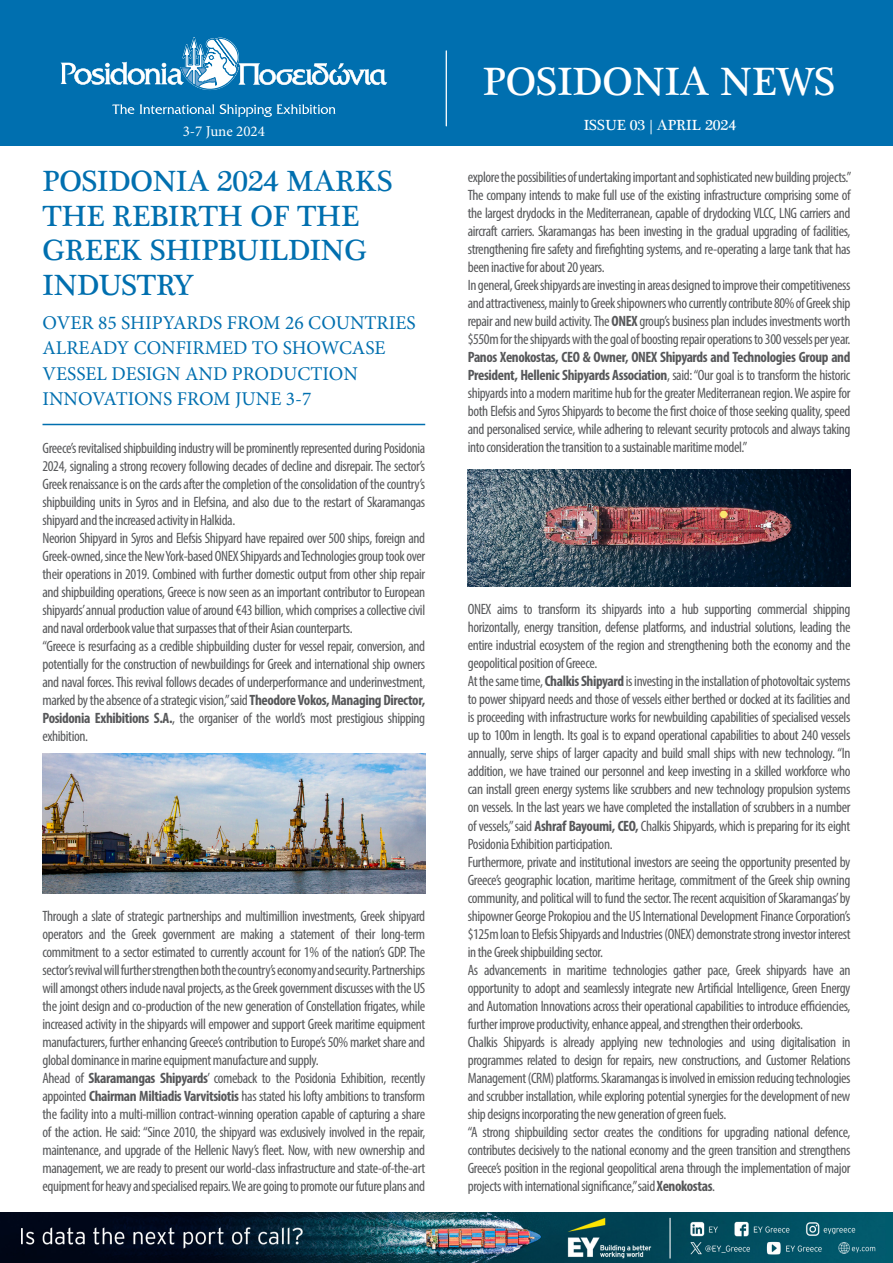
<style>
.page{position:relative;width:893px;height:1263px;background:#fff}
.page>*{position:absolute;margin:0;border:0;box-sizing:border-box;transform-origin:0 0}
.t1{font:40.5px "Plantagenet Cherokee";color:#fff}
.t2{font:30px/34.5px "Plantagenet Cherokee";letter-spacing:-.005em;color:#006faf}
.t3{font:19.5px/25.5px "Minion Pro";color:#006faf}
.t4{font:condensed 15px/18px "Myriad Pro";letter-spacing:-.025em;color:#57585a;text-align:justify}
.t5{font:15px "Plantagenet Cherokee";color:#fff}
.t6{font:15px "Minion Pro";color:#fff}
.s1{font-weight:700}
</style>
<div class="page">
<img style="left:0;top:1212px;width:893px;height:51px">
<div style="left:0;top:0;width:893px;height:145px;background:#006faf"></div>
<hr style="left:446px;top:51px;width:1px;height:75px;background:#fff">
<svg style="left:60px;top:37px;width:327px;height:54px"></svg>
<svg style="left:112px;top:104px;width:22px;height:10px"></svg>
<svg style="left:140px;top:104px;width:74px;height:10px"></svg>
<svg style="left:220px;top:104px;width:116px;height:13px"></svg>
<hr style="left:43px;top:424px;width:382px;height:1px;background:#006faf">
<img style="left:468px;top:470px;width:382px;height:117px">
<img style="left:43px;top:754px;width:382px;height:139px">
<p class="t6" style="left:183px;top:121px;width:84px">3-7 June 2024</p>
<p class="t2" style="left:43px;top:165px;width:352px">POSIDONIA 2024 MARKS<br>THE REBIRTH OF THE<br>GREEK SHIPBUILDING<br>INDUSTRY</p>
<p class="t3" style="left:43px;top:310px;width:375px">OVER 85 SHIPYARDS FROM 26 COUNTRIES<br>ALREADY CONFIRMED TO SHOWCASE<br>VESSEL DESIGN AND PRODUCTION<br>INNOVATIONS FROM JUNE 3-7</p>
<p class="t4" style="left:43px;top:438px;width:384px">Greece’s revitalised shipbuilding industry will be prominently represented during Posidonia 2024, signaling a strong recovery following decades of decline and disrepair. The sector’s Greek renaissance is on the cards after the completion of the consolidation of the country’s shipbuilding units in Syros and in Elefsina, and also due to the restart of Skaramangas shipyard and the increased activity in Halkida.</p>
<p class="t4" style="left:43px;top:528px;width:384px">Neorion Shipyard in Syros and Elefsis Shipyard have repaired over 500 ships, foreign and Greek-owned, since the New York-based ONEX Shipyards and Technologies group took over their operations in 2019. Combined with further domestic output from other ship repair and shipbuilding operations, Greece is now seen as an important contributor to European shipyards’ annual production value of around €43 billion, which comprises a collective civil and naval orderbook value that surpasses that of their Asian counterparts.</p>
<p class="t4" style="left:43px;top:636px;width:384px">“Greece is resurfacing as a credible shipbuilding cluster for vessel repair, conversion, and potentially for the construction of newbuildings for Greek and international ship owners and naval forces. This revival follows decades of underperformance and underinvestment, marked by the absence of a strategic vision,” said <span class="s1">Theodore Vokos, Managing Director, Posidonia Exhibitions S.A.</span>, the organiser of the world’s most prestigious shipping exhibition.</p>
<p class="t4" style="left:43px;top:906px;width:384px">Through a slate of strategic partnerships and multimillion investments, Greek shipyard operators and the Greek government are making a statement of their long-term commitment to a sector estimated to currently account for 1% of the nation’s GDP. The sector’s revival will further strengthen both the country’s economy and security. Partnerships will amongst others include naval projects, as the Greek government discusses with the US the joint design and co-production of the new generation of Constellation frigates, while increased activity in the shipyards will empower and support Greek maritime equipment manufacturers, further enhancing Greece’s contribution to Europe’s 50% market share and global dominance in marine equipment manufacture and supply.</p>
<p class="t4" style="left:43px;top:1068px;width:384px">Ahead of <span class="s1">Skaramangas Shipyards</span>’ comeback to the Posidonia Exhibition, recently appointed <span class="s1">Chairman Miltiadis Varvitsiotis</span> has stated his lofty ambitions to transform the facility into a multi-million contract-winning operation capable of capturing a share of the action. He said: “Since 2010, the shipyard was exclusively involved in the repair, maintenance, and upgrade of the Hellenic Navy’s fleet. Now, with new ownership and management, we are ready to present our world-class infrastructure and state-of-the-art equipment for heavy and specialised repairs. We are going to promote our future plans and</p>
<p class="t1" style="left:483px;top:56px;width:354px">POSIDONIA NEWS</p>
<p class="t5" style="left:584px;top:116px;width:154px">ISSUE 03 | APRIL 2024</p>
<p class="t4" style="left:468px;top:168px;width:385px">explore the possibilities of undertaking important and sophisticated new building projects.” The company intends to make full use of the existing infrastructure comprising some of the largest drydocks in the Mediterranean, capable of drydocking VLCC, LNG carriers and aircraft carriers. Skaramangas has been investing in the gradual upgrading of facilities, strengthening fire safety and firefighting systems, and re-operating a large tank that has been inactive for about 20 years.</p>
<p class="t4" style="left:468px;top:276px;width:384px">In general, Greek shipyards are investing in areas designed to improve their competitiveness and attractiveness, mainly to Greek shipowners who currently contribute 80% of Greek ship repair and new build activity. The <span class="s1">ONEX</span> group’s business plan includes investments worth $550m for the shipyards with the goal of boosting repair operations to 300 vessels per year.<br><span class="s1">Panos Xenokostas, CEO &amp; Owner, ONEX Shipyards and Technologies Group and President, Hellenic Shipyards Association</span>, said: “Our goal is to transform the historic shipyards into a modern maritime hub for the greater Mediterranean region. We aspire for both Elefsis and Syros Shipyards to become the first choice of those seeking quality, speed and personalised service, while adhering to relevant security protocols and always taking into consideration the transition to a sustainable maritime model.”</p>
<p class="t4" style="left:468px;top:600px;width:384px">ONEX aims to transform its shipyards into a hub supporting commercial shipping horizontally, energy transition, defense platforms, and industrial solutions, leading the entire industrial ecosystem of the region and strengthening both the economy and the geopolitical position of Greece.</p>
<p class="t4" style="left:468px;top:672px;width:384px">At the same time, <span class="s1">Chalkis Shipyard</span> is investing in the installation of photovoltaic systems to power shipyard needs and those of vessels either berthed or docked at its facilities and is proceeding with infrastructure works for newbuilding capabilities of specialised vessels up to 100m in length. Its goal is to expand operational capabilities to about 240 vessels annually, serve ships of larger capacity and build small ships with new technology. “In addition, we have trained our personnel and keep investing in a skilled workforce who can install green energy systems like scrubbers and new technology propulsion systems on vessels. In the last years we have completed the installation of scrubbers in a number of vessels,” said <span class="s1">Ashraf Bayoumi, CEO,</span> Chalkis Shipyards, which is preparing for its eight Posidonia Exhibition participation.</p>
<p class="t4" style="left:468px;top:852px;width:384px">Furthermore, private and institutional investors are seeing the opportunity presented by Greece’s geographic location, maritime heritage, commitment of the Greek ship owning community, and political will to fund the sector. The recent acquisition of Skaramangas’by shipowner George Prokopiou and the US International Development Finance Corporation’s $125m loan to Elefsis Shipyards and Industries (ONEX) demonstrate strong investor interest in the Greek shipbuilding sector.</p>
<p class="t4" style="left:468px;top:960px;width:384px">As advancements in maritime technologies gather pace, Greek shipyards have an opportunity to adopt and seamlessly integrate new Artificial Intelligence, Green Energy and Automation Innovations across their operational capabilities to introduce efficiencies, further improve productivity, enhance appeal, and strengthen their orderbooks.</p>
<p class="t4" style="left:468px;top:1032px;width:384px">Chalkis Shipyards is already applying new technologies and using digitalisation in programmes related to design for repairs, new constructions, and Customer Relations Management (CRM) platforms. Skaramangas is involved in emission reducing technologies and scrubber installation, while exploring potential synergies for the development of new ship designs incorporating the new generation of green fuels.</p>
<p class="t4" style="left:468px;top:1122px;width:384px">“A strong shipbuilding sector creates the conditions for upgrading national defence, contributes decisively to the national economy and the green transition and strengthens Greece’s position in the regional geopolitical arena through the implementation of major projects with international significance,” said <span class="s1">Xenokostas</span>.</p>
</div>
